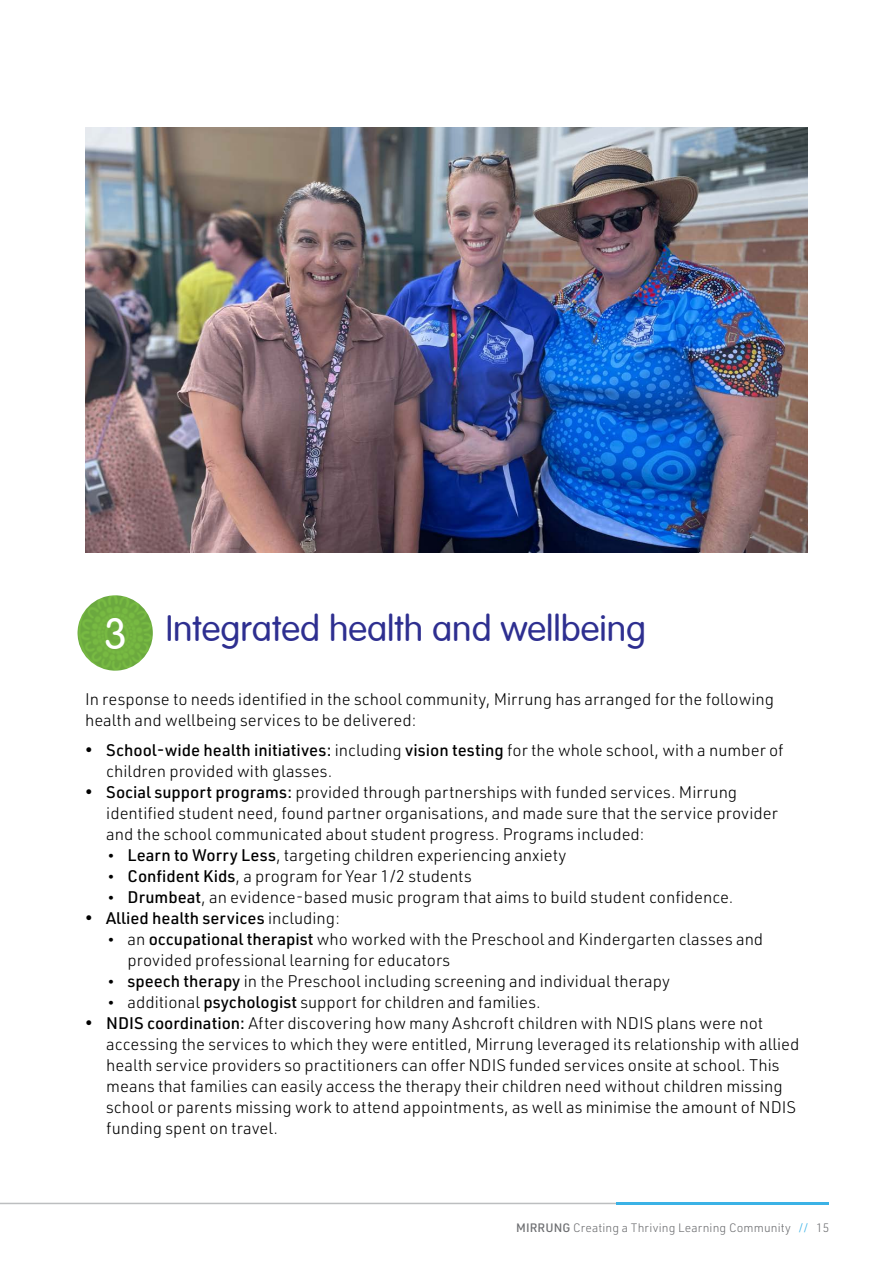
<style>
.page{position:relative;width:893px;height:1263px;background:#fff}
.page>*{position:absolute;margin:0;border:0;box-sizing:border-box;transform-origin:0 0}
.t1{font:300 43.2px "VAG Rounded";color:#fff}
.t2{font:300 36px "VAG Rounded";color:#2e2f90}
.t3{font:300 16.5px/21px "URWDIN";color:#000}
.t4{font:500 16.5px "URWDIN";color:#000}
.t5{font:300 12px "URWDIN";letter-spacing:.01em;color:#6d6e71}
.s1{font-weight:500}
.s2{font-family:"Courier New";font-weight:400}
.s3{font-weight:300}
.s4{color:#3bb2e6}
</style>
<div class="page">
<img style="left:78px;top:595px;width:75px;height:76px">
<img style="left:85px;top:128px;width:723px;height:425px">
<hr style="left:0;top:1203px;width:787px;height:1px;background:#bcbec0">
<hr style="left:617px;top:1202px;width:212px;height:3px;background:#3bb2e6">
<h1 class="t1" style="left:104px;top:609px;width:25px">3</h1>
<h2 class="t2" style="left:166px;top:607px;width:482px">Integrated health and wellbeing</h2>
<p class="t3" style="left:85px;top:688px;width:691px">In response to needs identified in the school community, Mirrung has arranged for the following health and wellbeing services to be delivered:</p>
<p class="t3" style="left:106px;top:739px;width:679px;text-indent:-21px">• <span class="s1">School-wide health initiatives:</span> including <span class="s1">vision testing</span> for the whole school, with a number of children provided with glasses.</p>
<p class="t3" style="left:106px;top:781px;width:673px;text-indent:-21px">• <span class="s1">Social support programs:</span> provided through partnerships with funded services. Mirrung identified student need, found partner organisations, and made sure that the service provider and the school communicated about student progress. Programs included:</p>
<p class="t3" style="left:106px;top:844px;width:462px"><span class="s2">•</span> <span class="s1">Learn to Worry Less</span>, targeting children experiencing anxiety</p>
<p class="t3" style="left:106px;top:865px;width:367px"><span class="s2">•</span> <span class="s1">Confident Kids</span>, a program for Year 1/2 students</p>
<p class="t3" style="left:106px;top:886px;width:629px"><span class="s2">•</span> <span class="s1">Drumbeat</span>, an evidence-based music program that aims to build student confidence.</p>
<p class="t4" style="left:85px;top:907px;width:257px">• Allied health services <span class="s3">including:</span></p>
<p class="t3" style="left:128px;top:928px;width:637px;text-indent:-21px"><span class="s2">•</span> an <span class="s1">occupational therapist</span> who worked with the Preschool and Kindergarten classes and provided professional learning for educators</p>
<p class="t3" style="left:106px;top:970px;width:565px"><span class="s2">•</span> <span class="s1">speech therapy</span> in the Preschool including screening and individual therapy</p>
<p class="t3" style="left:106px;top:991px;width:436px"><span class="s2">•</span> additional <span class="s1">psychologist</span> support for children and families.</p>
<p class="t3" style="left:106px;top:1012px;width:695px;text-indent:-21px">• <span class="s1">NDIS coordination:</span> After discovering how many Ashcroft children with NDIS plans were not accessing the services to which they were entitled, Mirrung leveraged its relationship with allied health service providers so practitioners can offer NDIS funded services onsite at school. This means that families can easily access the therapy their children need without children missing school or parents missing work to attend appointments, as well as minimise the amount of NDIS funding spent on travel.</p>
<p class="t5" style="left:516px;top:1220px;width:315px"><span class="s1">MIRRUNG</span> Creating a Thriving Learning Community <span class="s4">//</span> 15</p>
</div>
